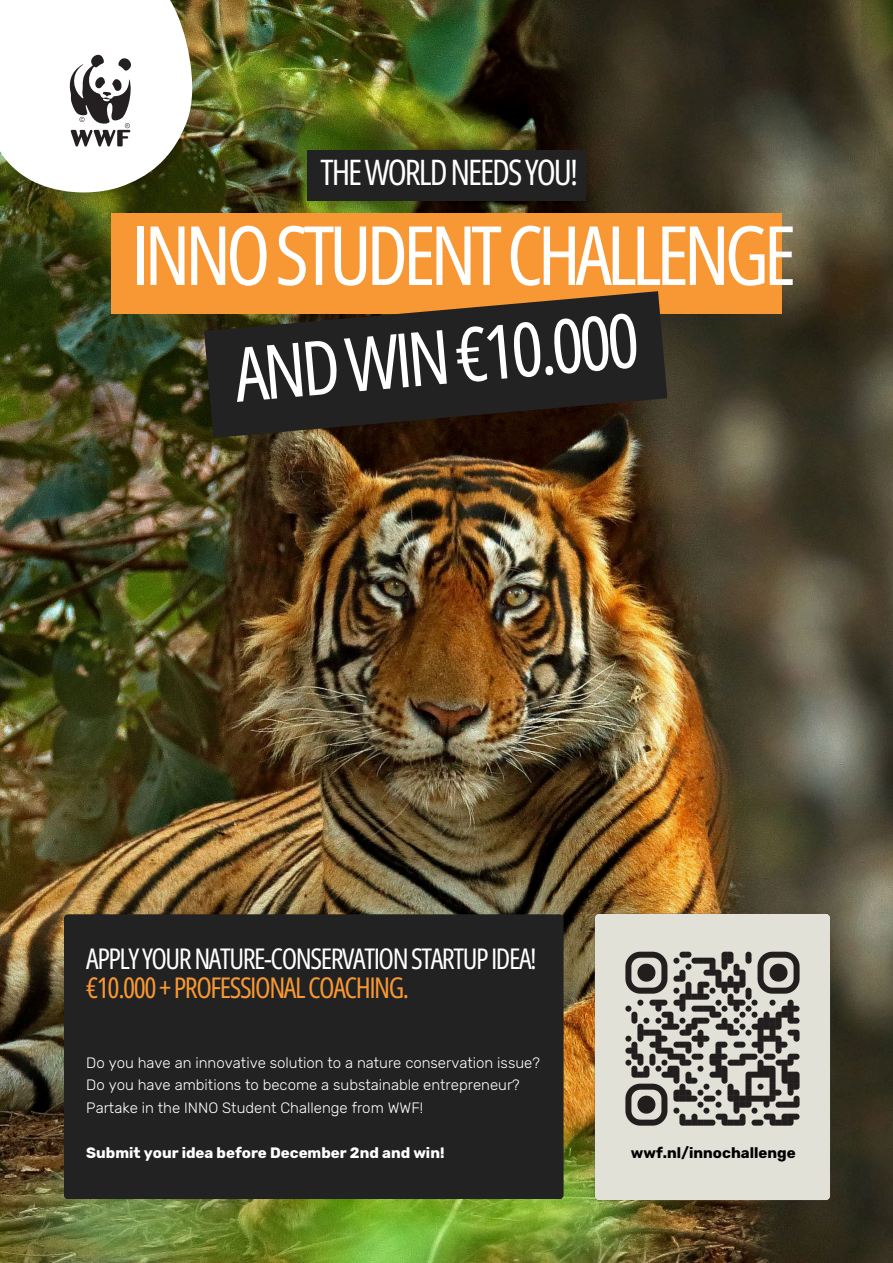
<style>
.page{position:relative;width:893px;height:1263px;background:#fff}
.page>*{position:absolute;margin:0;border:0;box-sizing:border-box;transform-origin:0 0}
.t1{font:81.82px "Open Sans Condensed";letter-spacing:-.065em;color:#fff}
.t2{font:75.22px "Open Sans Condensed";color:#fff}
.t3{font:35.1px "Open Sans Condensed";letter-spacing:-.055em;color:#fff}
.t4{font:28.5px/28.1px "Open Sans Condensed";letter-spacing:-.05em;color:#fff}
.t5{font:300 15px/22.5px "Rubik";color:#fff}
.t6{font:700 15px "Rubik";color:#fff}
.t7{font:700 15px "Rubik";color:#000}
.s1{color:#f89834}
</style>
<div class="page">
<img style="left:0;top:0;width:893px;height:1263px">
<svg style="left:0;top:0;width:192px;height:192px"></svg>
<div style="left:0;top:0;width:54px;height:54px;background:#fff"></div>
<div style="left:64px;top:914px;width:499px;height:285px;background:#222;border-radius:4px"></div>
<div style="left:307px;top:151px;width:279px;height:50px;background:#222"></div>
<div style="left:112px;top:213px;width:669px;height:101px;background:#f89834"></div>
<svg style="left:204px;top:291px;width:463px;height:147px;fill:#222"></svg>
<img style="left:592px;top:910px;width:241px;height:293px">
<h1 class="t3" style="left:320px;top:147px;width:259px">THEWORLDNEEDSYOU!</h1>
<h1 class="t1" style="left:131px;top:198px;width:666px">INNOSTUDENTCHALLENGE</h1>
<h3 class="t2" style="left:230px;top:322px;width:407px;rotate:-5deg">ANDWIN€10.000</h3>
<p class="t4" style="left:86px;top:944px;width:452px">APPLYYOURNATURE-CONSERVATIONSTARTUPIDEA! <span class="s1">€10.000+PROFESSIONALCOACHING.</span></p>
<h2 class="t5" style="left:86px;top:1051px;width:455px">Do you have an innovative solution to a nature conservation issue?<br>Do you have ambitions to become a substainable entrepreneur?<br>Partake in the INNO Student Challenge from WWF!</h2>
<p class="t6" style="left:86px;top:1144px;width:360px">Submit your idea before December 2nd and win!</p>
<h3 class="t7" style="left:631px;top:1143px;width:166px">wwf.nl/innochallenge</h3>
</div>
